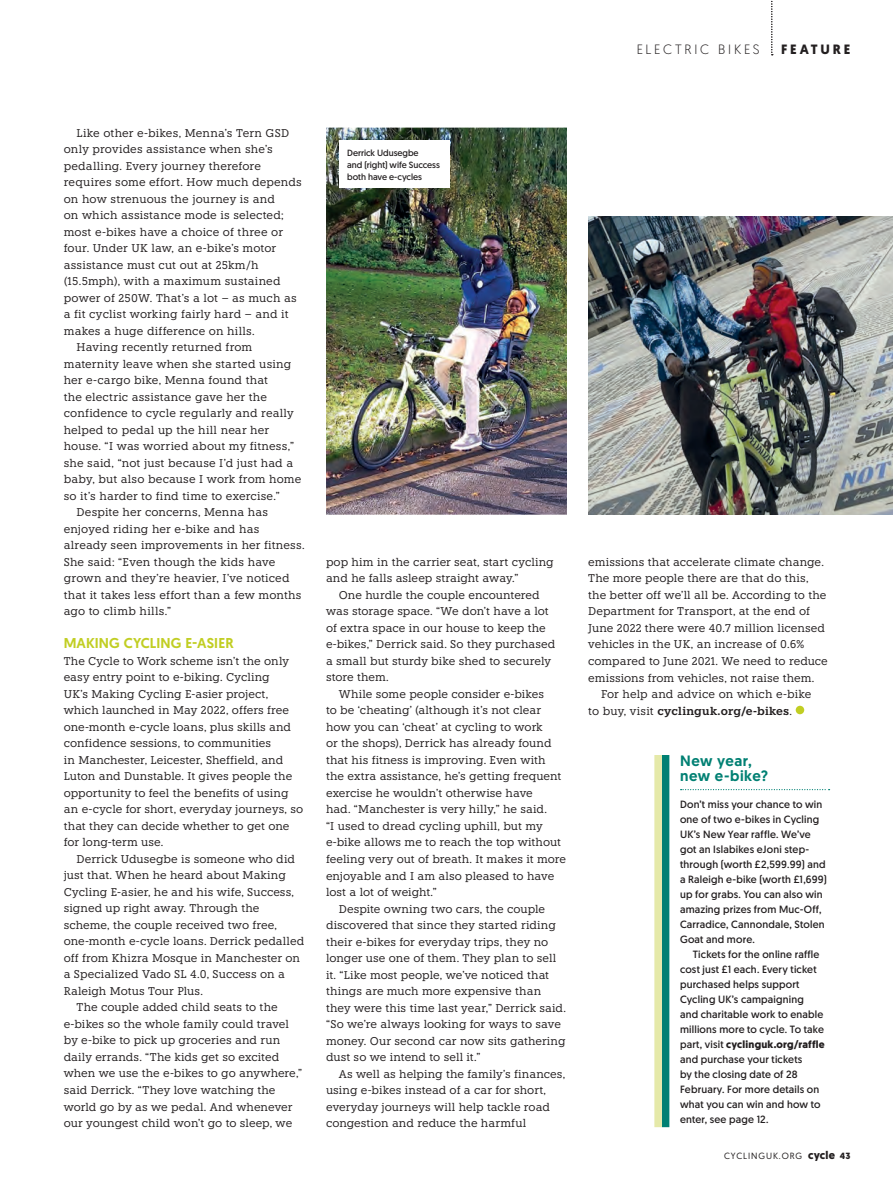
<style>
.page{position:relative;width:893px;height:1191px;background:#fff}
.page>*{position:absolute;margin:0;border:0;box-sizing:border-box;transform-origin:0 0}
.t1{font:500 15px/15px "Geomanist";letter-spacing:.035em;color:#008073}
.t2{font:500 14.25px "Geomanist";letter-spacing:.01em;color:#c1ce23}
.t3{font:300 13.5px "Geomanist";letter-spacing:.2em;color:#231f20}
.t4{font:700 13.5px "Geomanist";letter-spacing:.205em;color:#231f20}
.t5{font:11.25px/16.5px "Knile";letter-spacing:.005em;color:#231f20}
.t6{font:10.5px/15px "Geomanist";letter-spacing:.02em;color:#231f20}
.t7{font:9px/12px "Geomanist";letter-spacing:-.005em;color:#231f20}
.t8{font:9px "Geomanist";letter-spacing:.1em;color:#231f20}
.s1{font-weight:600}
.s2{font-weight:700}
.s3{font-weight:700;font-size:11.25px}
</style>
<div class="page">
<svg style="left:771px;top:0;width:2px;height:55px"></svg>
<div style="left:796px;top:705px;width:8px;height:9px;background:#c1ce23;border-radius:50%"></div>
<svg style="left:681px;top:789px;width:149px;height:1px"></svg>
<div style="left:662px;top:755px;width:7px;height:372px;background:#008073"></div>
<div style="left:654px;top:755px;width:8px;height:372px;background:#e5e9a9"></div>
<img style="left:326px;top:128px;width:241px;height:386px">
<img style="left:588px;top:217px;width:305px;height:297px">
<img style="left:340px;top:141px;width:111px;height:48px">
<div style="left:339px;top:140px;width:111px;height:48px;background:#fff"></div>
<p class="t3" style="left:637px;top:40px;width:124px">ELECTRIC BIKES</p>
<p class="t4" style="left:781px;top:40px;width:71px">FEATURE</p>
<p class="t5" style="left:77px;top:124px;width:214px">Like other e-bikes, Menna’s Tern GSD</p>
<p class="t5" style="left:64px;top:141px;width:210px">only provides assistance when she’s</p>
<p class="t5" style="left:64px;top:157px;width:199px">pedalling. Every journey therefore</p>
<p class="t5" style="left:64px;top:174px;width:239px">requires some effort. How much depends</p>
<p class="t5" style="left:64px;top:190px;width:213px">on how strenuous the journey is and</p>
<p class="t5" style="left:64px;top:207px;width:222px">on which assistance mode is selected;</p>
<p class="t5" style="left:64px;top:223px;width:221px">most e-bikes have a choice of three or</p>
<p class="t5" style="left:64px;top:240px;width:214px">four. Under UK law, an e-bike’s motor</p>
<p class="t5" style="left:64px;top:256px;width:196px">assistance must cut out at 25km/h</p>
<p class="t5" style="left:64px;top:273px;width:218px">(15.5mph), with a maximum sustained</p>
<p class="t5" style="left:64px;top:289px;width:234px">power of 250W. That’s a lot – as much as</p>
<p class="t5" style="left:64px;top:306px;width:226px">a fit cyclist working fairly hard – and it</p>
<p class="t5" style="left:64px;top:322px;width:192px">makes a huge difference on hills.</p>
<p class="t5" style="left:77px;top:339px;width:177px">Having recently returned from</p>
<p class="t5" style="left:64px;top:355px;width:229px">maternity leave when she started using</p>
<p class="t5" style="left:64px;top:372px;width:206px">her e-cargo bike, Menna found that</p>
<p class="t5" style="left:64px;top:388px;width:205px">the electric assistance gave her the</p>
<p class="t5" style="left:64px;top:405px;width:231px">confidence to cycle regularly and really</p>
<p class="t5" style="left:64px;top:421px;width:207px">helped to pedal up the hill near her</p>
<p class="t5" style="left:64px;top:438px;width:232px">house. “I was worried about my fitness,”</p>
<p class="t5" style="left:64px;top:454px;width:231px">she said, “not just because I’d just had a</p>
<p class="t5" style="left:64px;top:471px;width:239px">baby, but also because I work from home</p>
<p class="t5" style="left:64px;top:487px;width:217px">so it’s harder to find time to exercise.”</p>
<p class="t5" style="left:77px;top:504px;width:193px">Despite her concerns, Menna has</p>
<p class="t5" style="left:64px;top:520px;width:197px">enjoyed riding her e-bike and has</p>
<p class="t5" style="left:64px;top:537px;width:242px">already seen improvements in her fitness.</p>
<p class="t5" style="left:64px;top:553px;width:213px">She said: “Even though the kids have</p>
<p class="t5" style="left:64px;top:570px;width:227px">grown and they’re heavier, I’ve noticed</p>
<p class="t5" style="left:64px;top:586px;width:239px">that it takes less effort than a few months</p>
<p class="t5" style="left:64px;top:603px;width:109px">ago to climb hills.”</p>
<p class="t2" style="left:64px;top:634px;width:171px">MAKING CYCLING E-ASIER</p>
<p class="t5" style="left:64px;top:652px;width:241px">The Cycle to Work scheme isn’t the only easy entry point to e-biking. Cycling<br>UK’s Making Cycling E-asier project, which launched in May 2022, offers free one-month e-cycle loans, plus skills and confidence sessions, to communities<br>in Manchester, Leicester, Sheffield, and Luton and Dunstable. It gives people the opportunity to feel the benefits of using an e-cycle for short, everyday journeys, so that they can decide whether to get one for long-term use.</p>
<p class="t5" style="left:77px;top:850px;width:220px">Derrick Udusegbe is someone who did</p>
<p class="t5" style="left:64px;top:867px;width:224px">just that. When he heard about Making</p>
<p class="t5" style="left:64px;top:883px;width:232px">Cycling E-asier, he and his wife, Success,</p>
<p class="t5" style="left:64px;top:900px;width:197px">signed up right away. Through the</p>
<p class="t5" style="left:64px;top:916px;width:215px">scheme, the couple received two free,</p>
<p class="t5" style="left:64px;top:933px;width:242px">one-month e-cycle loans. Derrick pedalled</p>
<p class="t5" style="left:64px;top:949px;width:238px">off from Khizra Mosque in Manchester on</p>
<p class="t5" style="left:64px;top:966px;width:223px">a Specialized Vado SL 4.0, Success on a</p>
<p class="t5" style="left:64px;top:982px;width:141px">Raleigh Motus Tour Plus.</p>
<p class="t5" style="left:77px;top:999px;width:203px">The couple added child seats to the</p>
<p class="t5" style="left:64px;top:1015px;width:227px">e-bikes so the whole family could travel</p>
<p class="t5" style="left:64px;top:1032px;width:218px">by e-bike to pick up groceries and run</p>
<p class="t5" style="left:64px;top:1048px;width:217px">daily errands. “The kids get so excited</p>
<p class="t5" style="left:64px;top:1065px;width:240px">when we use the e-bikes to go anywhere,”</p>
<p class="t5" style="left:64px;top:1081px;width:213px">said Derrick. “They love watching the</p>
<p class="t5" style="left:64px;top:1098px;width:230px">world go by as we pedal. And whenever</p>
<p class="t5" style="left:64px;top:1114px;width:230px">our youngest child won’t go to sleep, we</p>
<p class="t7" style="left:347px;top:146px;width:94px">Derrick Udusegbe<br>and (right) wife Success both have e-cycles</p>
<p class="t5" style="left:326px;top:553px;width:229px">pop him in the carrier seat, start cycling and he falls asleep straight away.”</p>
<p class="t5" style="left:326px;top:586px;width:231px;text-indent:13px">One hurdle the couple encountered was storage space. “We don’t have a lot of extra space in our house to keep the e-bikes,” Derrick said. So they purchased a small but sturdy bike shed to securely store them.</p>
<p class="t5" style="left:339px;top:685px;width:207px">While some people consider e-bikes</p>
<p class="t5" style="left:326px;top:702px;width:217px">to be ‘cheating’ (although it’s not clear</p>
<p class="t5" style="left:326px;top:718px;width:218px">how you can ‘cheat’ at cycling to work</p>
<p class="t5" style="left:326px;top:735px;width:227px">or the shops), Derrick has already found</p>
<p class="t5" style="left:326px;top:751px;width:221px">that his fitness is improving. Even with</p>
<p class="t5" style="left:326px;top:768px;width:237px">the extra assistance, he’s getting frequent</p>
<p class="t5" style="left:326px;top:784px;width:208px">exercise he wouldn’t otherwise have</p>
<p class="t5" style="left:326px;top:801px;width:222px">had. “Manchester is very hilly,” he said.</p>
<p class="t5" style="left:326px;top:817px;width:218px">“I used to dread cycling uphill, but my</p>
<p class="t5" style="left:326px;top:834px;width:237px">e-bike allows me to reach the top without</p>
<p class="t5" style="left:326px;top:850px;width:242px">feeling very out of breath. It makes it more</p>
<p class="t5" style="left:326px;top:867px;width:230px">enjoyable and I am also pleased to have</p>
<p class="t5" style="left:326px;top:883px;width:112px">lost a lot of weight.”</p>
<p class="t5" style="left:339px;top:900px;width:208px">Despite owning two cars, the couple</p>
<p class="t5" style="left:326px;top:916px;width:231px">discovered that since they started riding</p>
<p class="t5" style="left:326px;top:933px;width:224px">their e-bikes for everyday trips, they no</p>
<p class="t5" style="left:326px;top:949px;width:232px">longer use one of them. They plan to sell</p>
<p class="t5" style="left:326px;top:966px;width:225px">it. “Like most people, we’ve noticed that</p>
<p class="t5" style="left:326px;top:982px;width:217px">things are much more expensive than</p>
<p class="t5" style="left:326px;top:999px;width:241px">they were this time last year,” Derrick said.</p>
<p class="t5" style="left:326px;top:1015px;width:236px">“So we’re always looking for ways to save</p>
<p class="t5" style="left:326px;top:1032px;width:241px">money. Our second car now sits gathering</p>
<p class="t5" style="left:326px;top:1048px;width:156px">dust so we intend to sell it.”</p>
<p class="t5" style="left:339px;top:1065px;width:228px">As well as helping the family’s finances,</p>
<p class="t5" style="left:326px;top:1081px;width:221px">using e-bikes instead of a car for short,</p>
<p class="t5" style="left:326px;top:1098px;width:225px">everyday journeys will help tackle road</p>
<p class="t5" style="left:326px;top:1114px;width:202px">congestion and reduce the harmful</p>
<p class="t5" style="left:588px;top:553px;width:241px">emissions that accelerate climate change.<br>The more people there are that do this, the better off we’ll all be. According to the Department for Transport, at the end of June 2022 there were 40.7 million licensed vehicles in the UK, an increase of 0.6% compared to June 2021. We need to reduce emissions from vehicles, not raise them.</p>
<p class="t5" style="left:588px;top:685px;width:225px;text-indent:13px">For help and advice on which e-bike to buy, visit <span class="s1">cyclinguk.org/e-bikes</span>.</p>
<h1 class="t1" style="left:680px;top:753px;width:90px">New year, new e-bike?</h1>
<p class="t6" style="left:680px;top:796px;width:148px">Don’t miss your chance to win one of two e-bikes in Cycling<br>UK’s New Year raffle. We’ve got an Islabikes eJoni step&shy;through (worth £2,599.99) and a Raleigh e-bike (worth £1,699) up for grabs. You can also win amazing prizes from Muc-Off,<br>Carradice, Cannondale, Stolen<br>Goat and more.</p>
<p class="t6" style="left:680px;top:946px;width:146px;text-indent:13px">Tickets for the online raffle cost just £1 each. Every ticket purchased helps support<br>Cycling UK’s campaigning and charitable work to enable millions more to cycle. To take part, visit <span class="s2">cyclinguk.org/raffle </span>and purchase your tickets<br>by the closing date of 28<br>February. For more details on what you can win and how to enter, see page 12.</p>
<p class="t8" style="left:724px;top:1150px;width:128px">CYCLINGUK.ORG <span class="s3">cycle</span> <span class="s2">43</span></p>
</div>
